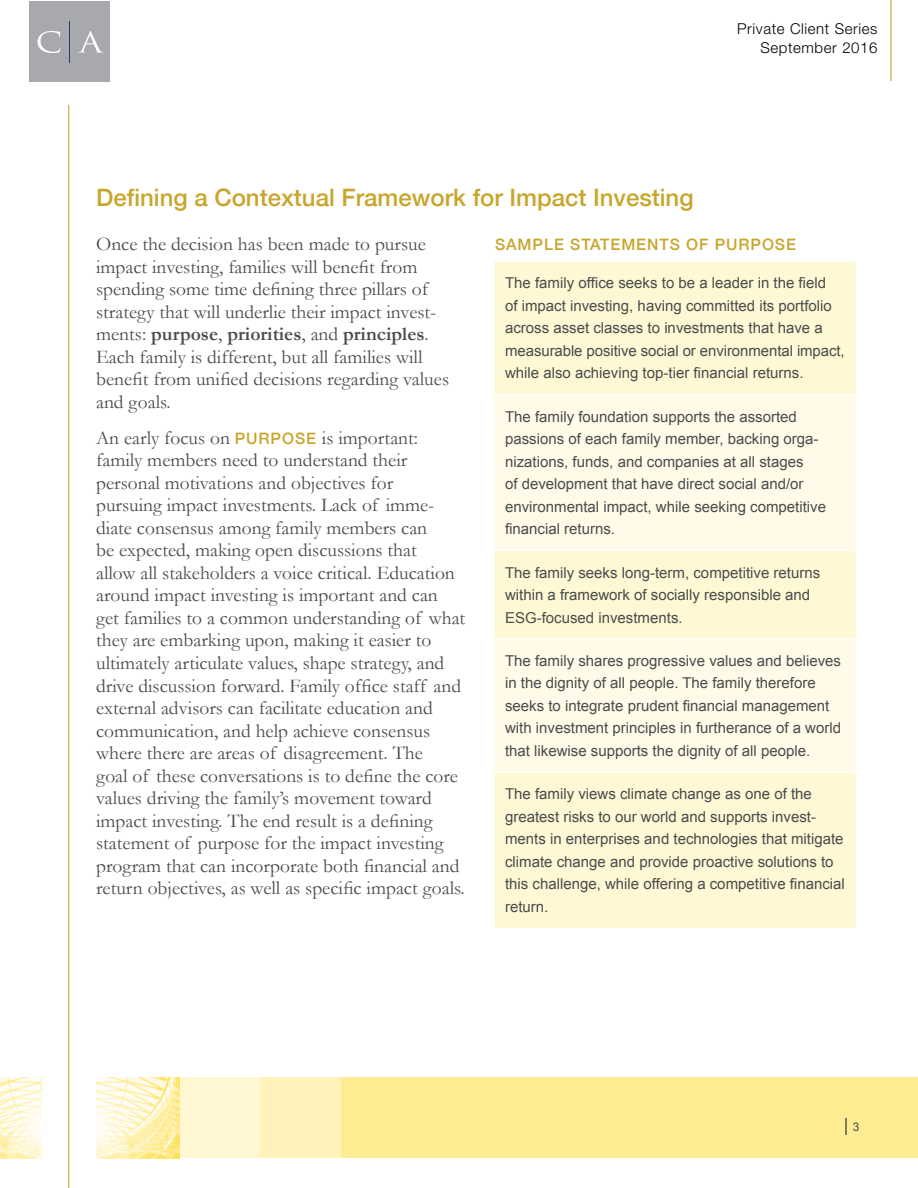
<style>
.page{position:relative;width:918px;height:1188px;background:#fff}
.page>*{position:absolute;margin:0;border:0;box-sizing:border-box;transform-origin:0 0}
.t1{font:500 24px "Helvetica Neue LT";color:#c8a62d}
.t2{font:19.5px/22.5px "Garamond";color:#4a4b4c}
.t3{font:18px "Arial";color:#4a4b4c}
.t4{font:500 15.75px "Helvetica Neue LT";letter-spacing:.06em;color:#c8a62d}
.t5{font:15px/22.5px "Arial";color:#4a4b4c}
.t6{font:300 15px/19.5px "Helvetica Neue LT Std";letter-spacing:.04em;color:#000;text-align:right}
.s1{font-weight:700}
.s2{font-family:"Helvetica Neue LT";font-weight:500;font-size:15.75px;color:#c8a62d}
.s3{font-size:12px}
</style>
<div class="page">
<div style="left:179px;top:1077px;width:81px;height:81px;background:#fff8d2"></div>
<div style="left:29px;top:1px;width:81px;height:81px;background:#a8a9ac"></div>
<hr style="left:69px;top:21px;width:1px;height:42px;background:#233b76">
<svg style="left:38px;top:31px;width:66px;height:22px"></svg>
<div style="left:340px;top:1077px;width:578px;height:81px;background:#ffeb91"></div>
<div style="left:260px;top:1077px;width:81px;height:81px;background:#fff3bb"></div>
<hr style="left:890px;top:0;width:2px;height:81px;background:#c8a62d">
<hr style="left:68px;top:105px;width:1px;height:1083px;background:#c8a62d">
<img style="left:96px;top:1077px;width:83px;height:81px">
<img style="left:0;top:1077px;width:41px;height:81px">
<div style="left:494px;top:261px;width:362px;height:667px;background:#fff8d5"></div>
<svg style="left:494px;top:395px;width:362px;height:377px;background:#fffae3"></svg>
<hr style="left:495px;top:261px;width:360px;height:1px;background:#fff">
<hr style="left:495px;top:550px;width:360px;height:1px;background:#fff">
<hr style="left:495px;top:771px;width:360px;height:2px;background:#fff">
<hr style="left:495px;top:394px;width:360px;height:1px;background:#fff">
<hr style="left:495px;top:638px;width:360px;height:1px;background:#fff">
<p class="t6" style="left:737px;top:18px;width:142px">Private Client Series<br>September 2016</p>
<p class="t1" style="left:96px;top:183px;width:599px">Defining a Contextual Framework for Impact Investing</p>
<p class="t4" style="left:495px;top:235px;width:302px">Sample Statements of Purpose</p>
<p class="t5" style="left:505px;top:272px;width:341px">The family office seeks to be a leader in the field<br>of impact investing, having committed its portfolio across asset classes to investments that have a measurable positive social or environmental impact, while also achieving top-tier financial returns.</p>
<p class="t5" style="left:505px;top:405px;width:322px">The family foundation supports the assorted passions of each family member, backing orga&shy;nizations, funds, and companies at all stages<br>of development that have direct social and/or environmental impact, while seeking competitive financial returns.</p>
<p class="t5" style="left:505px;top:561px;width:317px">The family seeks long-term, competitive returns within a framework of socially responsible and<br>ESG-focused investments.</p>
<p class="t5" style="left:505px;top:649px;width:337px">The family shares progressive values and believes in the dignity of all people. The family therefore seeks to integrate prudent financial management with investment principles in furtherance of a world that likewise supports the dignity of all people.</p>
<p class="t5" style="left:505px;top:783px;width:341px">The family views climate change as one of the greatest risks to our world and supports invest&shy;ments in enterprises and technologies that mitigate climate change and provide proactive solutions to this challenge, while offering a competitive financial return.</p>
<p class="t2" style="left:96px;top:233px;width:355px">Once the decision has been made to pursue impact investing, families will benefit from spending some time defining three pillars of strategy that will underlie their impact invest&shy;ments: <span class="s1">purpose</span>, <span class="s1">priorities</span>, and <span class="s1">principles</span>.<br>Each family is different, but all families will benefit from unified decisions regarding values and goals.</p>
<p class="t2" style="left:96px;top:426px;width:152px">An early focus on <span class="s2">PURPO</span></p>
<p class="t2" style="left:96px;top:426px;width:371px;text-indent:199px"><span class="s2">SE</span> is important: family members need to understand their personal motivations and objectives for<br>pursuing impact investments. Lack of imme&shy;diate consensus among family members can<br>be expected, making open discussions that<br>allow all stakeholders a voice critical. Education around impact investing is important and can get families to a common understanding of what they are embarking upon, making it easier to ultimately articulate values, shape strategy, and drive discussion forward. Family office staff and external advisors can facilitate education and communication, and help achieve consensus where there are areas of disagreement. The<br>goal of these conversations is to define the core values driving the family’s movement toward impact investing. The end result is a defining statement of purpose for the impact investing program that can incorporate both financial and return objectives, as well as specific impact goals.</p>
<p class="t3" style="left:844px;top:1113px;width:17px">| <span class="s3">3</span></p>
</div>
